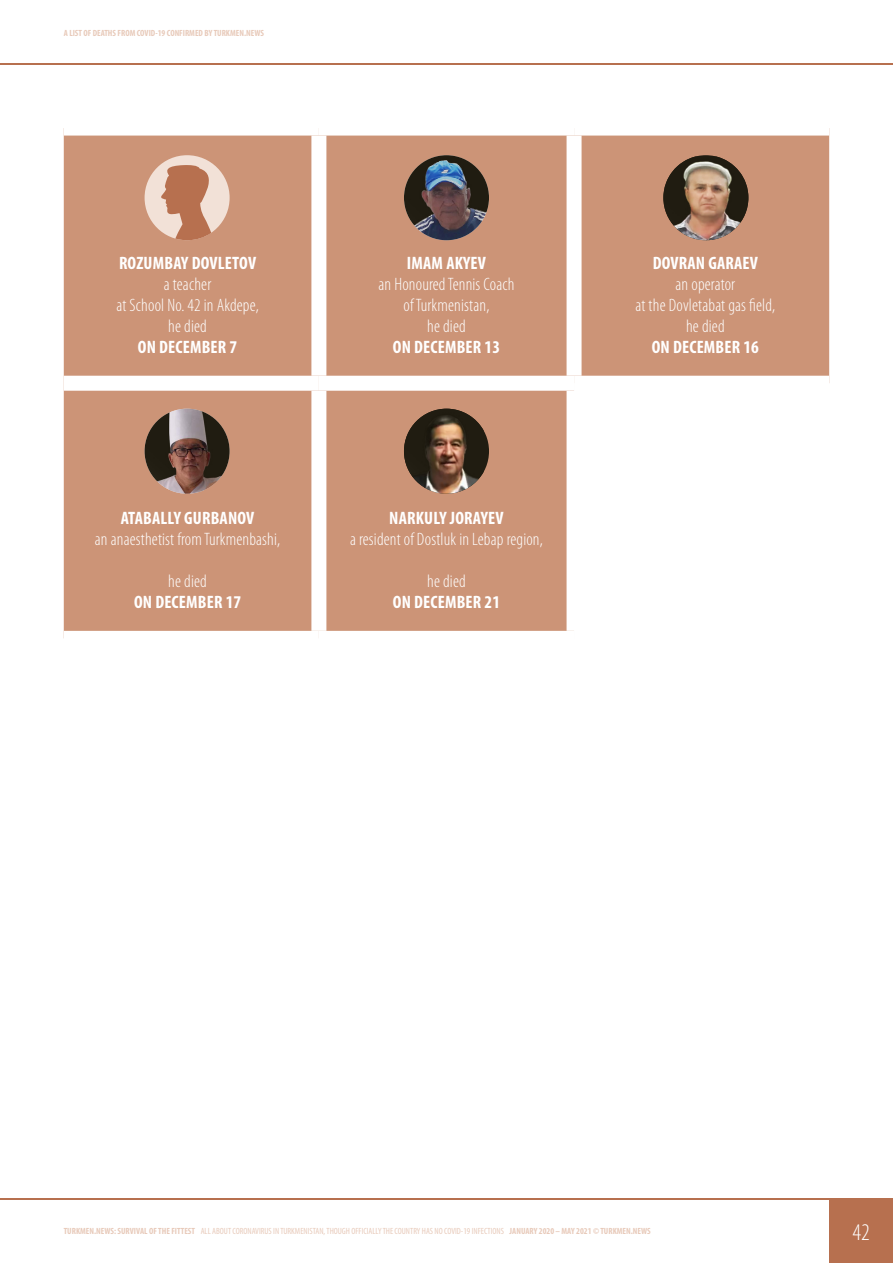
<style>
.page{position:relative;width:893px;height:1263px;background:#fff}
.page>*{position:absolute;margin:0;border:0;box-sizing:border-box;transform-origin:0 0}
.t1{font:300 condensed 24px "Myriad Pro";color:#fff}
.t2{font:300 condensed 18px/21px "Myriad Pro";letter-spacing:.01em;color:#fff;text-align:center}
.t3{font:700 condensed 18px "Myriad Pro";letter-spacing:.01em;color:#fff}
.t4{font:condensed 9px "Myriad Pro";color:#e8caba}
.t5{font:700 condensed 9px "Myriad Pro";color:#e8caba}
.s1{font-weight:700}
</style>
<div class="page">
<hr style="left:0;top:1198px;width:893px;height:1px;background:#b7704f">
<div style="left:829px;top:1198px;width:64px;height:65px;background:#b7704f"></div>
<hr style="left:0;top:64px;width:893px;height:1px;background:#b7704f">
<svg style="left:64px;top:136px;width:765px;height:495px;fill:#cc9477"></svg>
<div style="left:64px;top:376px;width:255px;height:15px;background:#fff"></div>
<div style="left:319px;top:376px;width:255px;height:15px;background:#fff"></div>
<div style="left:574px;top:376px;width:255px;height:15px;background:#fff"></div>
<div style="left:311px;top:136px;width:15px;height:240px;background:#fff"></div>
<div style="left:567px;top:136px;width:15px;height:240px;background:#fff"></div>
<div style="left:311px;top:391px;width:15px;height:240px;background:#fff"></div>
<div style="left:567px;top:391px;width:15px;height:240px;background:#fff"></div>
<div style="left:145px;top:155px;width:85px;height:85px;background:#f2e1d7;border-radius:50%"></div>
<svg style="left:161px;top:165px;width:50px;height:75px"></svg>
<img style="left:145px;top:409px;width:85px;height:85px;border-radius:43px">
<img style="left:404px;top:155px;width:85px;height:85px;border-radius:43px">
<img style="left:404px;top:409px;width:80px;height:85px">
<img style="left:663px;top:156px;width:85px;height:84px">
<p class="t5" style="left:64px;top:27px;width:202px">A LIST OF DEATHS FROM COVID-19 CONFIRMED BY TURKMEN.NEWS</p>
<p class="t3" style="left:119px;top:252px;width:139px">ROZUMBAY DOVLETOV</p>
<p class="t2" style="left:116px;top:274px;width:144px">a teacher<br>at School No. 42 in Akdepe, he died</p>
<p class="t3" style="left:138px;top:336px;width:101px">ON DECEMBER 7</p>
<p class="t3" style="left:121px;top:507px;width:135px">ATABALLY GURBANOV</p>
<p class="t2" style="left:95px;top:529px;width:187px">an anaesthetist from Turkmenbashi,</p>
<p class="t2" style="left:168px;top:571px;width:40px">he died</p>
<p class="t3" style="left:134px;top:591px;width:109px">ON DECEMBER 17</p>
<p class="t3" style="left:407px;top:252px;width:81px">IMAM AKYEV</p>
<p class="t2" style="left:378px;top:274px;width:137px">an Honoured Tennis Coach of Turkmenistan,<br>he died</p>
<p class="t3" style="left:393px;top:336px;width:109px">ON DECEMBER 13</p>
<p class="t3" style="left:389px;top:507px;width:116px">NARKULY JORAYEV</p>
<p class="t2" style="left:350px;top:529px;width:194px">a resident of Dostluk in Lebap region,</p>
<p class="t2" style="left:427px;top:571px;width:40px">he died</p>
<p class="t3" style="left:393px;top:591px;width:109px">ON DECEMBER 21</p>
<p class="t3" style="left:653px;top:252px;width:107px">DOVRAN GARAEV</p>
<p class="t2" style="left:636px;top:274px;width:141px">an operator<br>at the Dovletabat gas field, he died</p>
<p class="t3" style="left:652px;top:336px;width:109px">ON DECEMBER 16</p>
<p class="t4" style="left:64px;top:1226px;width:588px"><span class="s1">TURKMEN.NEWS: SURVIVAL OF THE FITTEST</span> ALL ABOUT CORONAVIRUS IN TURKMENISTAN, THOUGH OFFICIALLY THE COUNTRY HAS NO COVID-19 INFECTIONS <span class="s1">JANUARY 2020 – MAY 2021 © TURKMEN.NEWS</span></p>
<h1 class="t1" style="left:852px;top:1219px;width:19px">42</h1>
</div>
